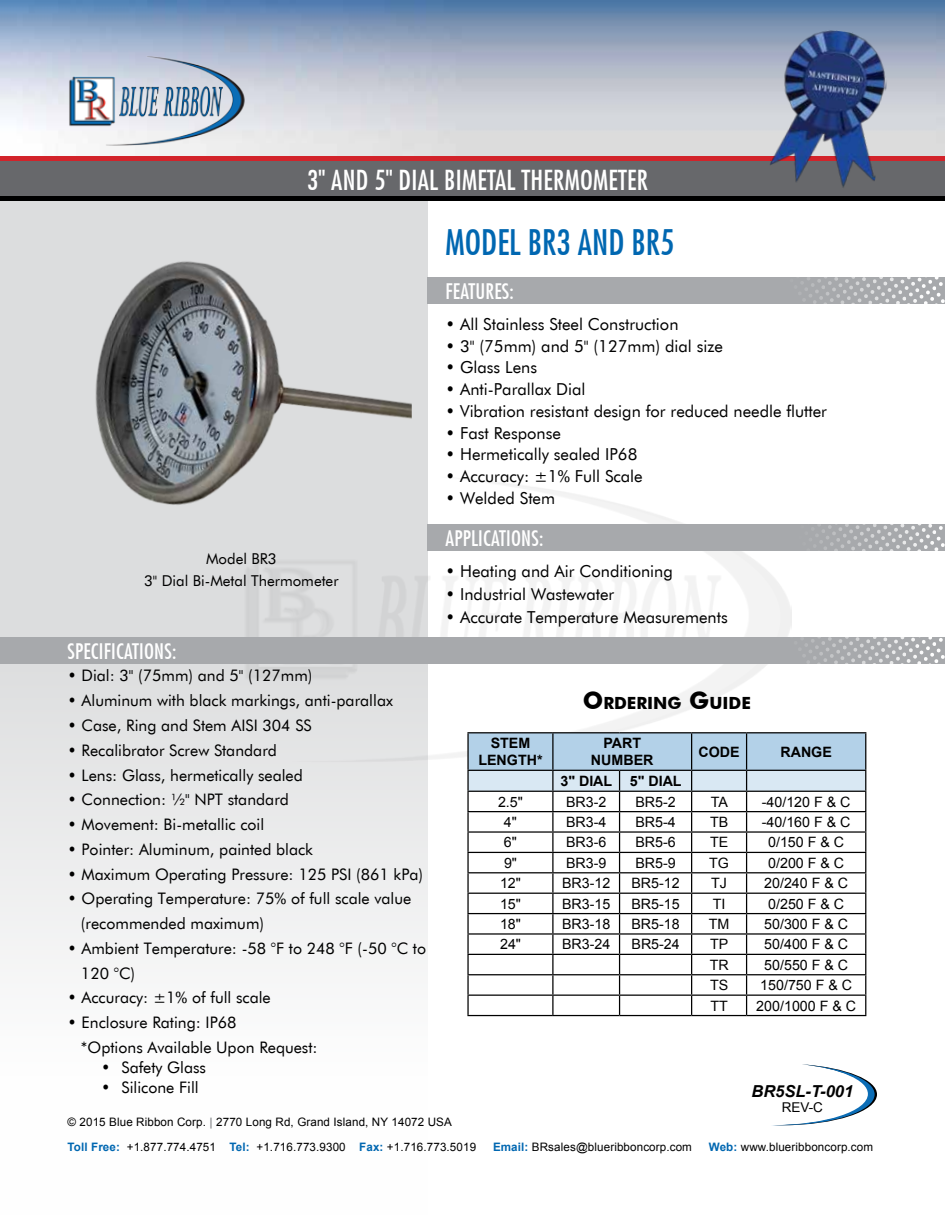
<style>
.page{position:relative;width:945px;height:1215px;background:#fff}
.page>*{position:absolute;margin:0;border:0;box-sizing:border-box;transform-origin:0 0}
.t1{font:500 condensed 34.5px "Futura";color:#0067b1}
.t2{font:500 condensed 27px "Futura";letter-spacing:.01em;color:#fff}
.t3{font:500 condensed 21px "Futura";letter-spacing:.01em;color:#fff}
.t4{font:700 16.8px "Futura BT";color:#000}
.t5{font:16.5px "Futura BT";color:#000}
.t6{font:italic 700 16.5px "Arial";color:#000}
.t7{font:15.9px/24.8px "Futura BT";color:#000}
.t8{font:15px/21.8px "Futura BT";color:#000;text-align:center}
.t9{font:14.25px "Arial";color:#000}
.t10{font:700 14.25px/17.1px "Arial";color:#000;text-align:center}
.t11{font:13.5px "Arial";color:#000}
.t12{font:11.7px/25.5px "Arial";letter-spacing:.01em;color:#000}
.s1{font-size:24px}
.s2{font-weight:700;font-style:italic;color:#939598}
.s3{font-weight:700;color:#0067b1}
</style>
<div class="page">
<div style="left:0;top:159px;width:427px;height:1056px;background:linear-gradient(to bottom,#d1d2d3,#fdfdfd)"></div>
<svg style="left:783px;top:1064px;width:94px;height:61px"></svg>
<img style="left:0;top:0;width:945px;height:160px">
<div style="left:427px;top:277px;width:518px;height:27px;background:#a7a9ac"></div>
<svg style="left:802px;top:277px;width:143px;height:27px"></svg>
<div style="left:0;top:160px;width:945px;height:37px;background:#67686b"></div>
<hr style="left:0;top:197px;width:945px;height:4px;background:#000">
<img style="left:240px;top:476px;width:520px;height:287px">
<div style="left:427px;top:524px;width:518px;height:27px;background:#a7a9ac"></div>
<div style="left:1px;top:637px;width:944px;height:27px;background:#a7a9ac"></div>
<img style="left:68px;top:201px;width:344px;height:388px">
<svg style="left:760px;top:524px;width:185px;height:146px"></svg>
<img style="left:68px;top:55px;width:179px;height:91px">
<hr style="left:467px;top:732px;width:86px;height:1px;background:#000">
<hr style="left:553px;top:732px;width:67px;height:1px;background:#000">
<hr style="left:620px;top:732px;width:72px;height:1px;background:#000">
<hr style="left:692px;top:732px;width:55px;height:1px;background:#000">
<hr style="left:747px;top:732px;width:119px;height:1px;background:#000">
<svg style="left:467px;top:733px;width:399px;height:282px"></svg>
<hr style="left:467px;top:1015px;width:86px;height:1px;background:#000">
<hr style="left:553px;top:1015px;width:67px;height:1px;background:#000">
<hr style="left:620px;top:1015px;width:72px;height:1px;background:#000">
<hr style="left:692px;top:1015px;width:55px;height:1px;background:#000">
<hr style="left:747px;top:1015px;width:119px;height:1px;background:#000">
<img style="left:768px;top:25px;width:125px;height:163px">
<h2 class="t2" style="left:307px;top:164px;width:343px">3" AND 5" DIAL BIMETAL THERMOMETER</h2>
<h1 class="t1" style="left:446px;top:222px;width:231px">MODEL BR3 AND BR5</h1>
<h3 class="t3" style="left:446px;top:278px;width:70px">FEATURES:</h3>
<p class="t8" style="left:144px;top:548px;width:196px">Model BR3<br>3" Dial Bi-Metal Thermometer</p>
<h3 class="t3" style="left:68px;top:638px;width:110px">SPECIFICATIONS:</h3>
<p class="t7" style="left:68px;top:663px;width:246px">• Dial: 3" (75mm) and 5" (127mm)</p>
<p class="t7" style="left:68px;top:688px;width:327px">• Aluminum with black markings, anti-parallax</p>
<p class="t7" style="left:68px;top:713px;width:246px">• Case, Ring and Stem AISI 304 SS</p>
<p class="t7" style="left:68px;top:738px;width:211px">• Recalibrator Screw Standard</p>
<p class="t7" style="left:68px;top:762px;width:237px">• Lens: Glass, hermetically sealed</p>
<p class="t7" style="left:68px;top:787px;width:223px">• Connection: ½" NPT standard</p>
<p class="t7" style="left:68px;top:812px;width:198px">• Movement: Bi-metallic coil</p>
<p class="t7" style="left:68px;top:837px;width:247px">• Pointer: Aluminum, painted black</p>
<p class="t7" style="left:68px;top:861px;width:357px">• Maximum Operating Pressure: 125 PSI (861 kPa)</p>
<p class="t7" style="left:81px;top:886px;width:332px;text-indent:-13px">• Operating Temperature: 75% of full scale value (recommended maximum)</p>
<p class="t7" style="left:81px;top:936px;width:347px;text-indent:-13px">• Ambient Temperature: -58 °F to 248 °F (-50 °C to<br>120 °C)</p>
<p class="t7" style="left:68px;top:985px;width:205px">• Accuracy: ±1% of full scale</p>
<p class="t7" style="left:81px;top:1010px;width:238px;text-indent:-13px">• Enclosure Rating: IP68<br>*Options Available Upon Request:</p>
<p class="t7" style="left:101px;top:1055px;width:106px">• Safety Glass</p>
<p class="t7" style="left:101px;top:1075px;width:99px">• Silicone Fill</p>
<p class="t5" style="left:446px;top:314px;width:235px">• All Stainless Steel Construction</p>
<p class="t5" style="left:446px;top:336px;width:279px">• 3" (75mm) and 5" (127mm) dial size</p>
<p class="t5" style="left:446px;top:358px;width:93px">• Glass Lens</p>
<p class="t5" style="left:446px;top:379px;width:142px">• Anti-Parallax Dial</p>
<p class="t5" style="left:446px;top:401px;width:383px">• Vibration resistant design for reduced needle flutter</p>
<p class="t5" style="left:446px;top:423px;width:117px">• Fast Response</p>
<p class="t5" style="left:446px;top:445px;width:193px">• Hermetically sealed IP68</p>
<p class="t5" style="left:446px;top:466px;width:199px">• Accuracy: ±1% Full Scale</p>
<p class="t5" style="left:446px;top:488px;width:111px">• Welded Stem</p>
<h3 class="t3" style="left:446px;top:526px;width:99px">APPLICATIONS:</h3>
<p class="t5" style="left:446px;top:561px;width:229px">• Heating and Air Conditioning</p>
<p class="t5" style="left:446px;top:584px;width:170px">• Industrial Wastewater</p>
<p class="t5" style="left:446px;top:607px;width:284px">• Accurate Temperature Measurements</p>
<p class="t4" style="left:583px;top:692px;width:170px"><span class="s1">O</span>RDERING <span class="s1">G</span>UIDE</p>
<p class="t10" style="left:478px;top:735px;width:66px">STEM<br>LENGTH*</p>
<p class="t10" style="left:591px;top:735px;width:64px">PART<br>NUMBER</p>
<p class="t10" style="left:699px;top:744px;width:43px">CODE</p>
<p class="t10" style="left:780px;top:744px;width:53px">RANGE</p>
<p class="t10" style="left:560px;top:773px;width:123px">3" DIAL 5" DIAL</p>
<p class="t9" style="left:498px;top:792px;width:26px">2.5"</p>
<p class="t9" style="left:566px;top:792px;width:42px">BR3-2</p>
<p class="t9" style="left:635px;top:792px;width:42px">BR5-2</p>
<p class="t9" style="left:711px;top:792px;width:19px">TA</p>
<p class="t9" style="left:762px;top:792px;width:90px">-40/120 F &amp; C</p>
<p class="t9" style="left:504px;top:813px;width:14px">4"</p>
<p class="t9" style="left:566px;top:813px;width:42px">BR3-4</p>
<p class="t9" style="left:635px;top:813px;width:42px">BR5-4</p>
<p class="t9" style="left:710px;top:813px;width:20px">TB</p>
<p class="t9" style="left:762px;top:813px;width:90px">-40/160 F &amp; C</p>
<p class="t9" style="left:504px;top:833px;width:14px">6"</p>
<p class="t9" style="left:566px;top:833px;width:42px">BR3-6</p>
<p class="t9" style="left:635px;top:833px;width:42px">BR5-6</p>
<p class="t9" style="left:710px;top:833px;width:20px">TE</p>
<p class="t9" style="left:768px;top:833px;width:78px">0/150 F &amp; C</p>
<p class="t9" style="left:504px;top:853px;width:14px">9"</p>
<p class="t9" style="left:566px;top:853px;width:42px">BR3-9</p>
<p class="t9" style="left:635px;top:853px;width:42px">BR5-9</p>
<p class="t9" style="left:709px;top:853px;width:21px">TG</p>
<p class="t9" style="left:768px;top:853px;width:78px">0/200 F &amp; C</p>
<p class="t9" style="left:500px;top:874px;width:22px">12"</p>
<p class="t9" style="left:562px;top:874px;width:50px">BR3-12</p>
<p class="t9" style="left:631px;top:874px;width:50px">BR5-12</p>
<p class="t9" style="left:711px;top:874px;width:17px">TJ</p>
<p class="t9" style="left:764px;top:874px;width:86px">20/240 F &amp; C</p>
<p class="t9" style="left:500px;top:894px;width:22px">15"</p>
<p class="t9" style="left:562px;top:894px;width:50px">BR3-15</p>
<p class="t9" style="left:631px;top:894px;width:50px">BR5-15</p>
<p class="t9" style="left:713px;top:894px;width:14px">TI</p>
<p class="t9" style="left:768px;top:894px;width:78px">0/250 F &amp; C</p>
<p class="t9" style="left:500px;top:915px;width:22px">18"</p>
<p class="t9" style="left:562px;top:915px;width:50px">BR3-18</p>
<p class="t9" style="left:631px;top:915px;width:50px">BR5-18</p>
<p class="t9" style="left:709px;top:915px;width:22px">TM</p>
<p class="t9" style="left:764px;top:915px;width:86px">50/300 F &amp; C</p>
<p class="t9" style="left:500px;top:935px;width:22px">24"</p>
<p class="t9" style="left:562px;top:935px;width:50px">BR3-24</p>
<p class="t9" style="left:632px;top:935px;width:50px">BR5-24</p>
<p class="t9" style="left:710px;top:935px;width:20px">TP</p>
<p class="t9" style="left:764px;top:935px;width:86px">50/400 F &amp; C</p>
<p class="t9" style="left:710px;top:955px;width:21px">TR</p>
<p class="t9" style="left:764px;top:955px;width:86px">50/550 F &amp; C</p>
<p class="t9" style="left:710px;top:976px;width:20px">TS</p>
<p class="t9" style="left:760px;top:976px;width:93px">150/750 F &amp; C</p>
<p class="t9" style="left:711px;top:996px;width:19px">TT</p>
<p class="t9" style="left:756px;top:996px;width:101px">200/1000 F &amp; C</p>
<p class="t6" style="left:751px;top:1080px;width:103px">BR5SL-T-001</p>
<p class="t11" style="left:782px;top:1098px;width:43px">REV-C</p>
<p class="t12" style="left:68px;top:1109px;width:410px">© 2015 Blue Ribbon Corp. <span class="s2">|</span> 2770 Long Rd, Grand Island, NY 14072 USA<br><span class="s3">Toll Free:</span> +1.877.774.4751 <span class="s3">Tel:</span> +1.716.773.9300 <span class="s3">Fax:</span> +1.716.773.5019</p>
<p class="t12" style="left:493px;top:1135px;width:200px"><span class="s3">Email:</span> BRsales@blueribboncorp.com</p>
<p class="t12" style="left:709px;top:1135px;width:166px"><span class="s3">Web:</span> www.blueribboncorp.com</p>
</div>
